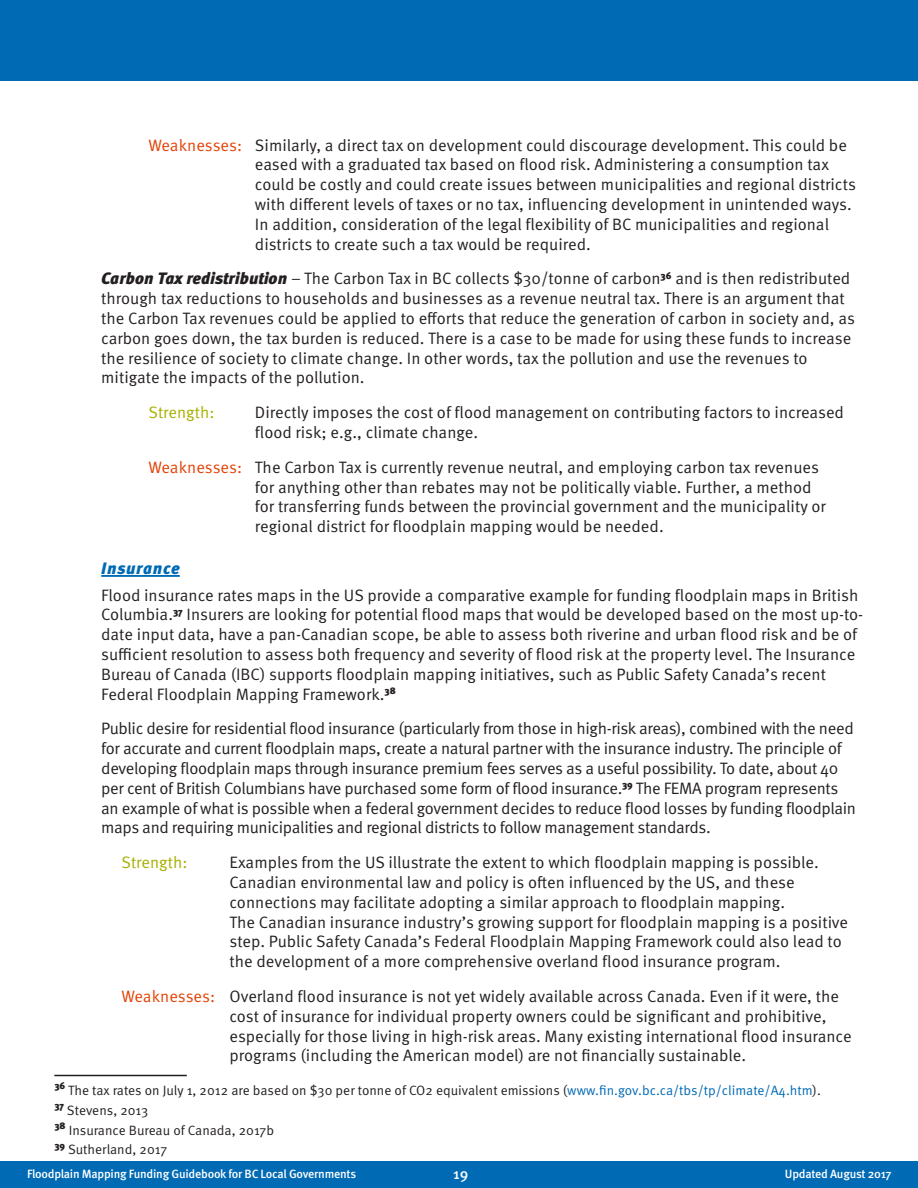
<style>
.page{position:relative;width:918px;height:1188px;background:#fff}
.page>*{position:absolute;margin:0;border:0;box-sizing:border-box;transform-origin:0 0}
.t1{font:16.5px/19.8px "Meta OT Norm";color:#231f20}
.t2{font:16.5px/19.8px "Meta OT Norm";letter-spacing:-.02em;color:#231f20}
.t3{font:16.5px "Meta OT Norm";color:#a8af01}
.Heading_3{font:italic 900 16.5px "Meta OT";letter-spacing:.04em;color:#006ab4}
.t4{font:500 15px "Meta OT";color:#fff}
.footnotes{font:13.5px "Meta OT Norm";color:#231f20}
.t5{font:500 12px "Meta OT";letter-spacing:-.02em;color:#fff}
.s1{color:#e34307}
.s2{font-family:"Meta OT";font-weight:900;font-style:italic}
.s3{color:#006ab4}
</style>
<div class="page">
<div style="left:0;top:1161px;width:918px;height:27px;background:#006ab4"></div>
<div style="left:0;top:0;width:918px;height:81px;background:#006ab4"></div>
<hr style="left:101px;top:575px;width:79px;height:2px;background:#006ab4">
<hr style="left:54px;top:1075px;width:133px;height:1px;background:#231f20">
<p class="t1" style="left:255px;top:135px;width:602px;text-indent:-106px"><span class="s1">Weaknesses:</span> Similarly, a direct tax on development could discourage development. This could be eased with a graduated tax based on flood risk. Administering a consumption tax could be costly and could create issues between municipalities and regional districts with different levels of taxes or no tax, influencing development in unintended ways.<br>In addition, consideration of the legal flexibility of BC municipalities and regional districts to create such a tax would be required.</p>
<p class="t1" style="left:101px;top:269px;width:755px"><span class="s2">Carbon Tax redistribution</span> – The Carbon Tax in BC collects $30/tonne of carbon<sup>36</sup> and is then redistributed through tax reductions to households and businesses as a revenue neutral tax. There is an argument that the Carbon Tax revenues could be applied to efforts that reduce the generation of carbon in society and, as carbon goes down, the tax burden is reduced. There is a case to be made for using these funds to increase the resilience of society to climate change. In other words, tax the pollution and use the revenues to mitigate the impacts of the pollution.</p>
<p class="t3" style="left:148px;top:403px;width:68px">Strength:</p>
<p class="t1" style="left:255px;top:403px;width:591px">Directly imposes the cost of flood management on contributing factors to increased flood risk; e.g., climate change.</p>
<p class="t1" style="left:255px;top:458px;width:573px;text-indent:-106px"><span class="s1">Weaknesses:</span> The Carbon Tax is currently revenue neutral, and employing carbon tax revenues for anything other than rebates may not be politically viable. Further, a method for transferring funds between the provincial government and the municipality or regional district for floodplain mapping would be needed.</p>
<p class="Heading_3" style="left:101px;top:558px;width:80px">Insurance</p>
<p class="t1" style="left:101px;top:585px;width:763px">Flood insurance rates maps in the US provide a comparative example for funding floodplain maps in British Columbia.<sup>37</sup> Insurers are looking for potential flood maps that would be developed based on the most up-to&shy;date input data, have a pan-Canadian scope, be able to assess both riverine and urban flood risk and be of sufficient resolution to assess both frequency and severity of flood risk at the property level. The Insurance Bureau of Canada (IBC) supports floodplain mapping initiatives, such as Public Safety Canada’s recent Federal Floodplain Mapping Framework.<sup>38</sup></p>
<p class="t2" style="left:101px;top:719px;width:756px">Public desire for residential flood insurance (particularly from those in high-risk areas), combined with the need for accurate and current floodplain maps, create a natural partner with the insurance industry. The principle of developing floodplain maps through insurance premium fees serves as a useful possibility. To date, about 40 per cent of British Columbians have purchased some form of flood insurance.<sup>39</sup> The FEMA program represents an example of what is possible when a federal government decides to reduce flood losses by funding floodplain maps and requiring municipalities and regional districts to follow management standards.</p>
<p class="t3" style="left:122px;top:853px;width:68px">Strength:</p>
<p class="t1" style="left:229px;top:853px;width:620px">Examples from the US illustrate the extent to which floodplain mapping is possible.<br>Canadian environmental law and policy is often influenced by the US, and these connections may facilitate adopting a similar approach to floodplain mapping.<br>The Canadian insurance industry’s growing support for floodplain mapping is a positive step. Public Safety Canada’s Federal Floodplain Mapping Framework could also lead to the development of a more comprehensive overland flood insurance program.</p>
<p class="t1" style="left:229px;top:987px;width:624px;text-indent:-108px"><span class="s1">Weaknesses:</span> Overland flood insurance is not yet widely available across Canada. Even if it were, the cost of insurance for individual property owners could be significant and prohibitive, especially for those living in high-risk areas. Many existing international flood insurance programs (including the American model) are not financially sustainable.</p>
<p class="footnotes" style="left:54px;top:1082px;width:768px"><sup>36</sup> The tax rates on July 1, 2012 are based on $30 per tonne of CO2 equivalent emissions (<span class="s3">www.fin.gov.bc.ca/tbs/tp/climate/A4.htm</span>).</p>
<p class="footnotes" style="left:54px;top:1102px;width:95px"><sup>37</sup> Stevens, 2013</p>
<p class="footnotes" style="left:54px;top:1122px;width:221px"><sup>38</sup> Insurance Bureau of Canada, 2017b</p>
<p class="footnotes" style="left:54px;top:1142px;width:114px"><sup>39</sup> Sutherland, 2017</p>
<p class="t5" style="left:27px;top:1167px;width:331px">Floodplain Mapping Funding Guidebook for BC Local Governments</p>
<p class="t4" style="left:453px;top:1165px;width:17px">19</p>
<p class="t5" style="left:785px;top:1167px;width:108px">Updated August 2017</p>
</div>
